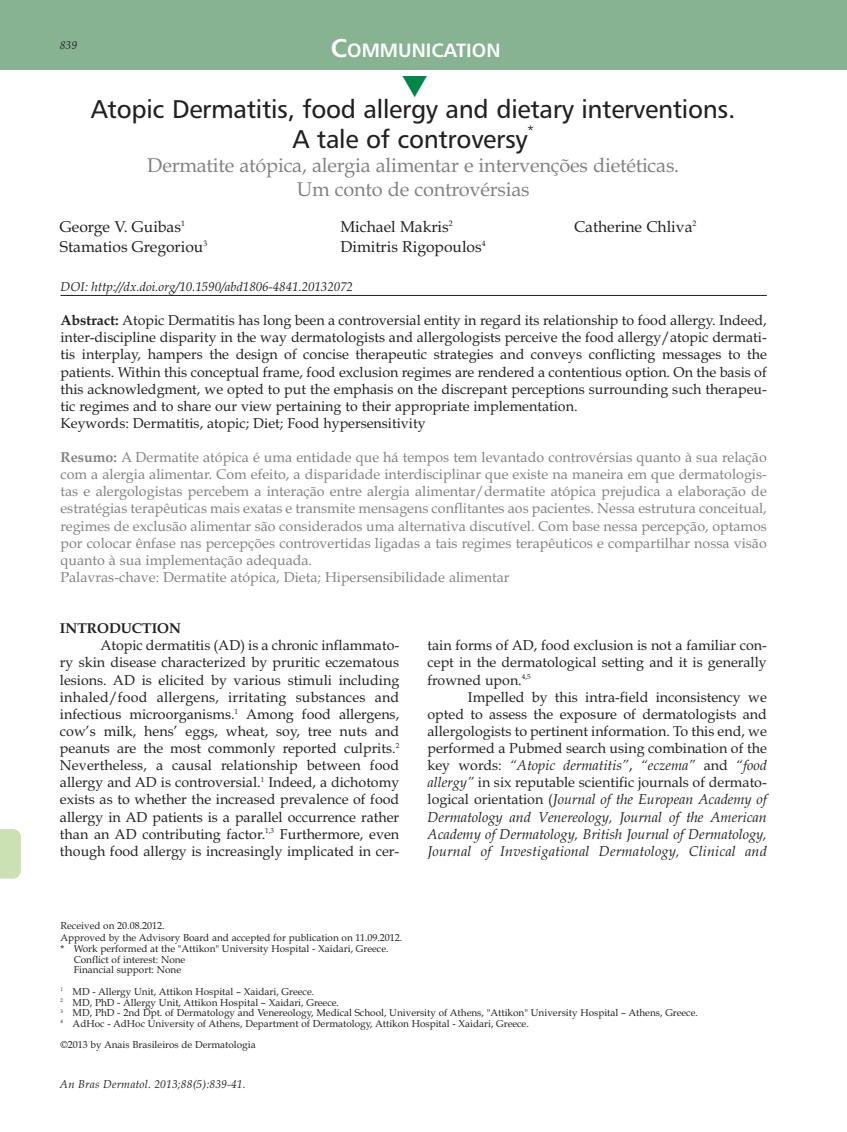
<style>
.page{position:relative;width:847px;height:1132px;background:#fff}
.page>*{position:absolute;margin:0;border:0;box-sizing:border-box;transform-origin:0 0}
.t1{font:25.65px/30px "Humanist 777 BT Roman B";letter-spacing:-.01em;color:#231f20;text-align:center}
.t2{font:19.95px/24.3px "Book Antiqua";letter-spacing:-.01em;color:#808285;text-align:center}
.t3{font:19.2px "Humanist 777 BT Bold B";color:#fff}
.t4{font:15.6px "Book Antiqua";color:#231f20}
.t5{font:14.25px/17.1px "Book Antiqua";color:#231f20;text-align:justify}
.t6{font:14.25px/17.1px "Book Antiqua";color:#808285}
.t7{font:700 14.25px "Book Antiqua";color:#231f20}
.t8{font:italic 12.9px "Book Antiqua";color:#231f20}
.t9{font:12.9px "Humanist 777 BT Roman B";color:#231f20}
.t10{font:italic 11.4px "Book Antiqua";letter-spacing:.015em;color:#231f20}
.t11{font:10.05px/10.6px "Book Antiqua";color:#231f20}
.s1{font-size:25.65px}
.s2{font-weight:700}
.s3{font-style:italic}
</style>
<div class="page">
<svg style="left:0;top:829px;width:21px;height:49px"></svg>
<div style="left:0;top:0;width:847px;height:69px;background:#87b392"></div>
<hr style="left:61px;top:295px;width:706px;height:1px;background:#231f20">
<p class="t10" style="left:60px;top:40px;width:19px">839</p>
<h3 class="t3" style="left:331px;top:43px;width:171px"><span class="s1">C</span>OMMUNICATION</h3>
<h1 class="t1" style="left:91px;top:96px;width:646px">Atopic Dermatitis, food allergy and dietary interventions.<br>A tale of controversy</h1>
<p class="t9" style="left:528px;top:126px;width:8px">*</p>
<h2 class="t2" style="left:147px;top:155px;width:534px">Dermatite atópica, alergia alimentar e intervenções dietéticas.<br>Um conto de controvérsias</h2>
<p class="t4" style="left:60px;top:221px;width:127px">George V. Guibas<sup>1</sup></p>
<p class="t4" style="left:340px;top:221px;width:114px">Michael Makris<sup>2</sup></p>
<p class="t4" style="left:574px;top:221px;width:124px">Catherine Chliva<sup>2</sup></p>
<p class="t4" style="left:60px;top:241px;width:149px">Stamatios Gregoriou<sup>3</sup></p>
<p class="t4" style="left:340px;top:241px;width:147px">Dimitris Rigopoulos<sup>4</sup></p>
<p class="t8" style="left:61px;top:281px;width:294px">DOI: http://dx.doi.org/10.1590/abd1806-4841.20132072</p>
<p class="t5" style="left:61px;top:313px;width:708px;text-align:left"><span class="s2">Abstract:</span> Atopic Dermatitis has long been a controversial entity in regard its relationship to food allergy. Indeed, inter-discipline disparity in the way dermatologists and allergologists perceive the food allergy/atopic dermati&shy;tis interplay, hampers the design of concise therapeutic strategies and conveys conflicting messages to the patients. Within this conceptual frame, food exclusion regimes are rendered a contentious option. On the basis of this acknowledgment, we opted to put the emphasis on the discrepant perceptions surrounding such therapeu&shy;tic regimes and to share our view pertaining to their appropriate implementation.<br>Keywords: Dermatitis, atopic; Diet; Food hypersensitivity</p>
<p class="t6" style="left:61px;top:450px;width:708px"><span class="s2">Resumo:</span> A Dermatite atópica é uma entidade que há tempos tem levantado controvérsias quanto à sua relação com a alergia alimentar. Com efeito, a disparidade interdisciplinar que existe na maneira em que dermatologis&shy;tas e alergologistas percebem a interação entre alergia alimentar/dermatite atópica prejudica a elaboração de estratégias terapêuticas mais exatas e transmite mensagens conflitantes aos pacientes. Nessa estrutura conceitual, regimes de exclusão alimentar são considerados uma alternativa discutível. Com base nessa percepção, optamos por colocar ênfase nas percepções controvertidas ligadas a tais regimes terapêuticos e compartilhar nossa visão quanto à sua implementação adequada.<br>Palavras-chave: Dermatite atópica, Dieta; Hipersensibilidade alimentar</p>
<p class="t7" style="left:60px;top:622px;width:123px">INTRODUCTION</p>
<p class="t5" style="left:60px;top:638px;width:341px;text-indent:40px">Atopic dermatitis (AD) is a chronic inflammato&shy;ry skin disease characterized by pruritic eczematous lesions. AD is elicited by various stimuli including inhaled/food allergens, irritating substances and infectious microorganisms.<sup>1</sup> Among food allergens, cow’s milk, hens’ eggs, wheat, soy, tree nuts and peanuts are the most commonly reported culprits.<sup>2<br></sup>Nevertheless, a causal relationship between food allergy and AD is controversial.<sup>1</sup> Indeed, a dichotomy exists as to whether the increased prevalence of food allergy in AD patients is a parallel occurrence rather than an AD contributing factor.<sup>1,3</sup> Furthermore, even though food allergy is increasingly implicated in cer-</p>
<p class="t5" style="left:428px;top:638px;width:341px">tain forms of AD, food exclusion is not a familiar con&shy;cept in the dermatological setting and it is generally frowned upon.<sup>4,5</sup></p>
<p class="t5" style="left:428px;top:689px;width:341px;text-indent:40px">Impelled by this intra-field inconsistency we opted to assess the exposure of dermatologists and allergologists to pertinent information. To this end, we performed a Pubmed search using combination of the key words: <span class="s3">“Atopic dermatitis”</span>, <span class="s3">“eczema”</span> and <span class="s3">“food allergy”</span> in six reputable scientific journals of dermato&shy;logical orientation (<span class="s3">Journal of the European Academy of Dermatology and Venereology, Journal of the American Academy of Dermatology, British Journal of Dermatology, Journal of Investigational Dermatology, Clinical and</span></p>
<p class="t11" style="left:61px;top:920px;width:343px;line-height:12px">Received on 20.08.2012.<br>Approved by the Advisory Board and accepted for publication on 11.09.2012.</p>
<p class="t11" style="left:74px;top:944px;width:316px;text-indent:-13px">* Work performed at the "Attikon" University Hospital - Xaidari, Greece.<br>Conflict of interest: None<br>Financial support: None</p>
<p class="t11" style="left:61px;top:986px;width:639px"><sup>1</sup> MD - Allergy Unit, Attikon Hospital – Xaidari, Greece.<br><sup>2</sup> MD, PhD - Allergy Unit, Attikon Hospital – Xaidari, Greece.<br><sup>3</sup> MD, PhD - 2nd Dpt. of Dermatology and Venereology, Medical School, University of Athens, "Attikon" University Hospital – Athens, Greece.<br><sup>4</sup> AdHoc - AdHoc University of Athens, Department of Dermatology, Attikon Hospital - Xaidari, Greece.</p>
<p class="t11" style="left:61px;top:1040px;width:197px">©2013 by Anais Brasileiros de Dermatologia</p>
<p class="t10" style="left:60px;top:1079px;width:187px">An Bras Dermatol. 2013;88(5):839-41.</p>
</div>
